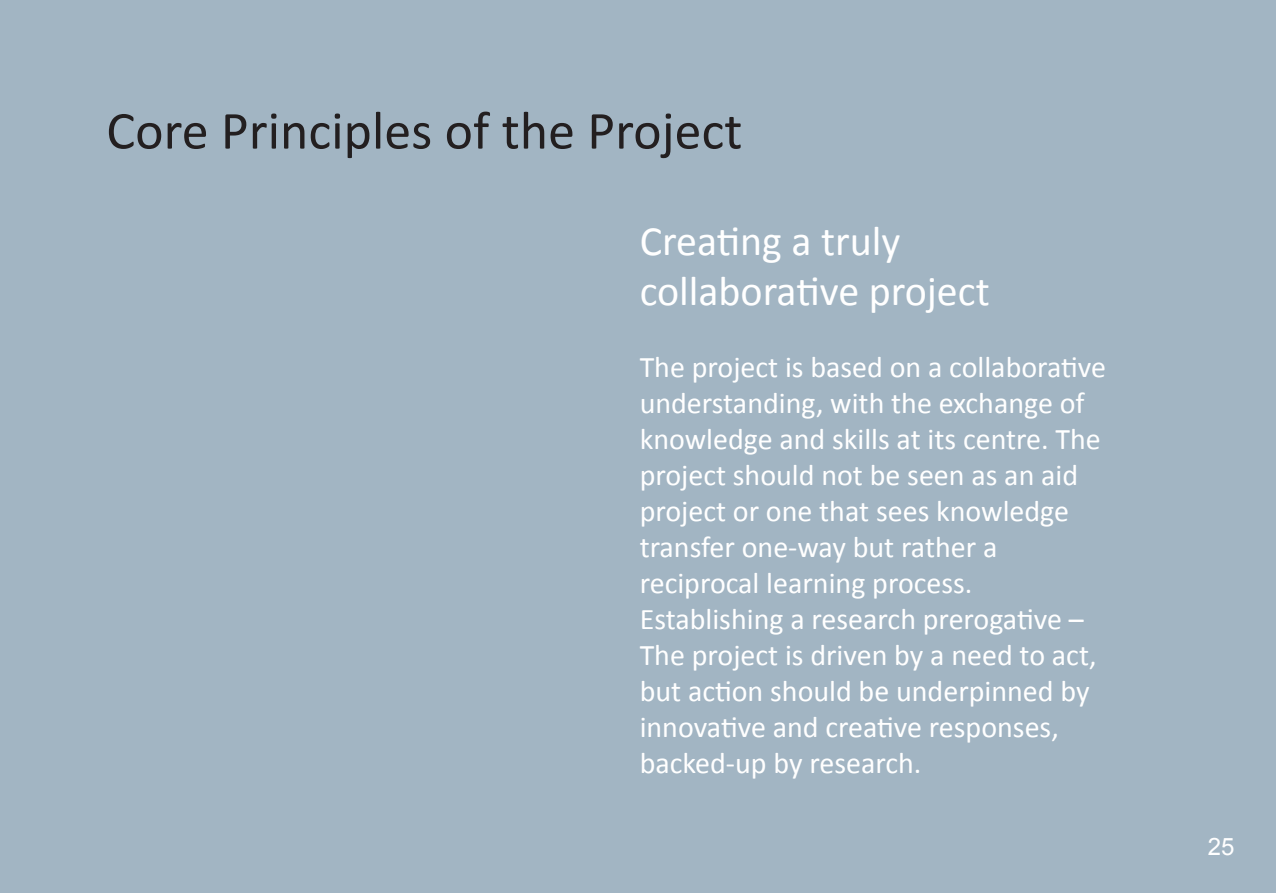
<style>
.page{position:relative;width:1276px;height:893px;background:#a2b5c3}
.page>*{position:absolute;margin:0;border:0;box-sizing:border-box;transform-origin:0 0}
.t1{font:54px "Calibri";color:#231f20}
.t2{font:42px/50.4px "Calibri";color:#fff}
.t3{font:30px/36px "Calibri";color:#fff}
.t4{font:24px "Arial";color:#fff}
</style>
<div class="page">
<h1 class="t1" style="left:106px;top:96px;width:637px">Core Principles of the Project</h1>
<h2 class="t2" style="left:639px;top:216px;width:351px">Creating a truly collaborative project</h2>
<p class="t3" style="left:639px;top:349px;width:468px">The project is based on a collaborative understanding, with the exchange of knowledge and skills at its centre. The project should not be seen as an aid project or one that sees knowledge transfer one-way but rather a reciprocal learning process.<br>Establishing a research prerogative – The project is driven by a need to act, but action should be underpinned by innovative and creative responses, backed-up by research.</p>
<p class="t4" style="left:1208px;top:830px;width:28px">25</p>
</div>
